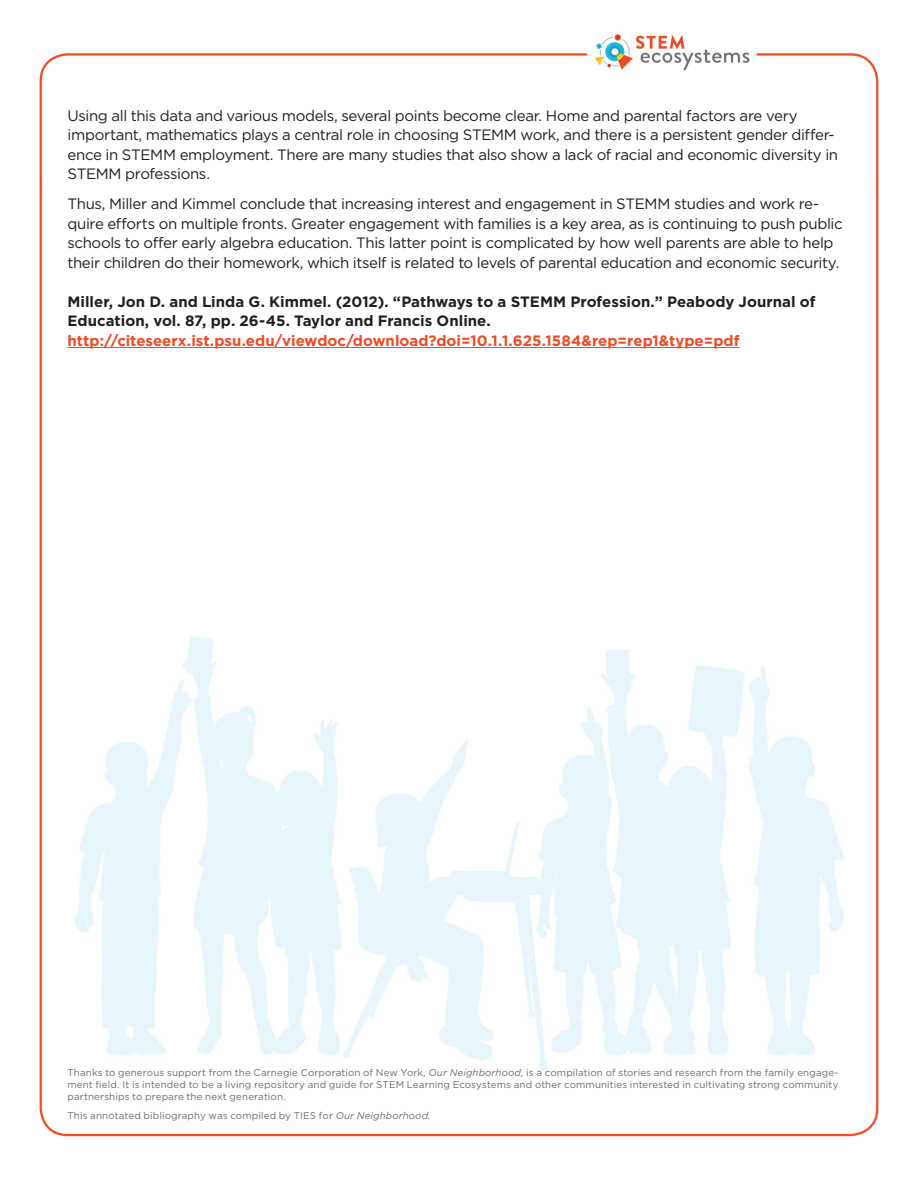
<style>
.page{position:relative;width:918px;height:1188px;background:#fff}
.page>*{position:absolute;margin:0;border:0;box-sizing:border-box;transform-origin:0 0}
.t1{font:15px/19.5px "Gotham";letter-spacing:-.025em;color:#231f20}
.t2{font:700 15px/19.5px "Gotham";color:#231f20}
.t3{font:700 15px "Gotham";color:#ee4c24}
.t4{font:9.75px/11.7px "Gotham";letter-spacing:.015em;color:#6c6a6e;text-align:justify}
.s1{font-style:italic}
</style>
<div class="page">
<img style="left:39px;top:34px;width:840px;height:1103px">
<hr style="left:68px;top:347px;width:672px;height:1px;background:#ee4c24">
<p class="t1" style="left:68px;top:105px;width:772px">Using all this data and various models, several points become clear. Home and parental factors are very important, mathematics plays a central role in choosing STEMM work, and there is a persistent gender differ&shy;ence in STEMM employment. There are many studies that also show a lack of racial and economic diversity in STEMM professions.</p>
<p class="t1" style="left:68px;top:194px;width:777px">Thus, Miller and Kimmel conclude that increasing interest and engagement in STEMM studies and work re&shy;quire efforts on multiple fronts. Greater engagement with families is a key area, as is continuing to push public schools to offer early algebra education. This latter point is complicated by how well parents are able to help their children do their homework, which itself is related to levels of parental education and economic security.</p>
<p class="t2" style="left:68px;top:291px;width:749px">Miller, Jon D. and Linda G. Kimmel. (2012). “Pathways to a STEMM Profession.” Peabody Journal of<br>Education, vol. 87, pp. 26-45. Taylor and Francis Online.</p>
<p class="t3" style="left:68px;top:332px;width:674px">http://citeseerx.ist.psu.edu/viewdoc/download?doi=10.1.1.625.1584&amp;rep=rep1&amp;type=pdf</p>
<p class="t4" style="left:68px;top:1067px;width:773px">Thanks to generous support from the Carnegie Corporation of New York, <span class="s1">Our Neighborhood,</span> is a compilation of stories and research from the family engage&shy;ment field. It is intended to be a living repository and guide for STEM Learning Ecosystems and other communities interested in cultivating strong community partnerships to prepare the next generation.</p>
<p class="t4" style="left:68px;top:1110px;width:365px">This annotated bibliography was compiled by TIES for <span class="s1">Our Neighborhood.</span></p>
</div>
